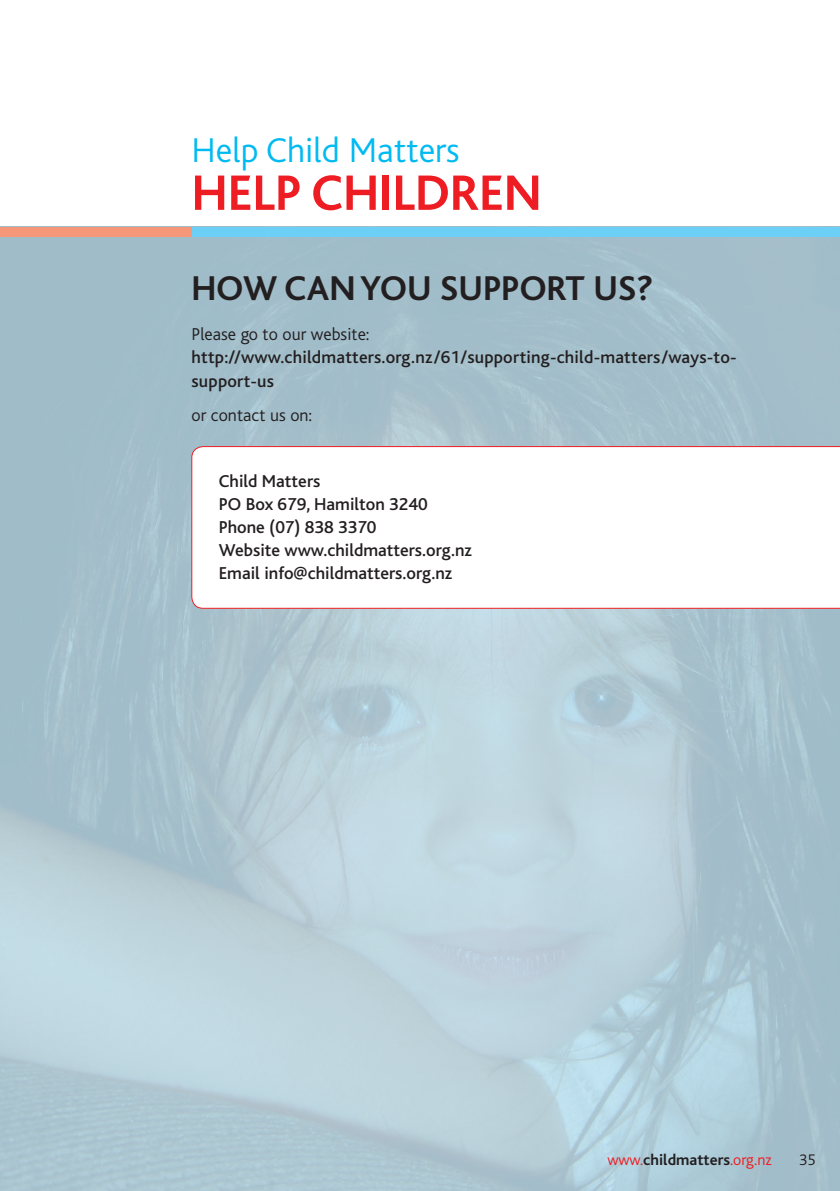
<style>
.page{position:relative;width:840px;height:1191px;background:#fff}
.page>*{position:absolute;margin:0;border:0;box-sizing:border-box;transform-origin:0 0}
.Heading__Large{font:700 52px "Bliss CE";color:#ee1d23}
.Heading_Medium{font:700 36px "Bliss CE";color:#231f20}
.Heading__Small{font:300 36px "Bliss CE";color:#00baf1}
.Body_Text{font:500 18px/23px "Bliss CE";color:#231f20}
.Body_Text-2{font:300 18px "Bliss CE";color:#231f20}
.t1{font:700 16px "Bliss CE";color:#231f20}
.t2{font:300 16px "Bliss CE";color:#231f20}
.s1{font-weight:300}
.s2{font-weight:300;color:#ee1d23}
</style>
<div class="page">
<img style="left:0;top:236px;width:839px;height:955px">
<svg style="left:191px;top:446px;width:648px;height:162px"></svg>
<div style="left:191px;top:227px;width:648px;height:9px;background:#6bcff6"></div>
<div style="left:0;top:227px;width:191px;height:9px;background:#f6977a"></div>
<p class="Heading__Small" style="left:191px;top:131px;width:269px">Help Child Matters</p>
<p class="Heading__Large" style="left:191px;top:165px;width:351px">HELP CHILDREN</p>
<p class="Heading_Medium" style="left:191px;top:269px;width:463px">HOW CAN YOU SUPPORT US?</p>
<p class="Body_Text" style="left:191px;top:323px;width:546px"><span class="s1">Please go to our website: </span>http://www.childmatters.org.nz/61/supporting-child-matters/ways-to&shy;support-us</p>
<p class="Body_Text-2" style="left:191px;top:405px;width:122px">or contact us on:</p>
<p class="Body_Text" style="left:219px;top:469px;width:254px">Child Matters<br>PO Box 679, Hamilton 3240<br>Phone (07) 838 3370<br>Website www.childmatters.org.nz<br>Email info@childmatters.org.nz</p>
<p class="t1" style="left:607px;top:1151px;width:166px"><span class="s2">www.</span>childmatters<span class="s2">.org.nz</span></p>
<p class="t2" style="left:798px;top:1151px;width:18px">35</p>
</div>
